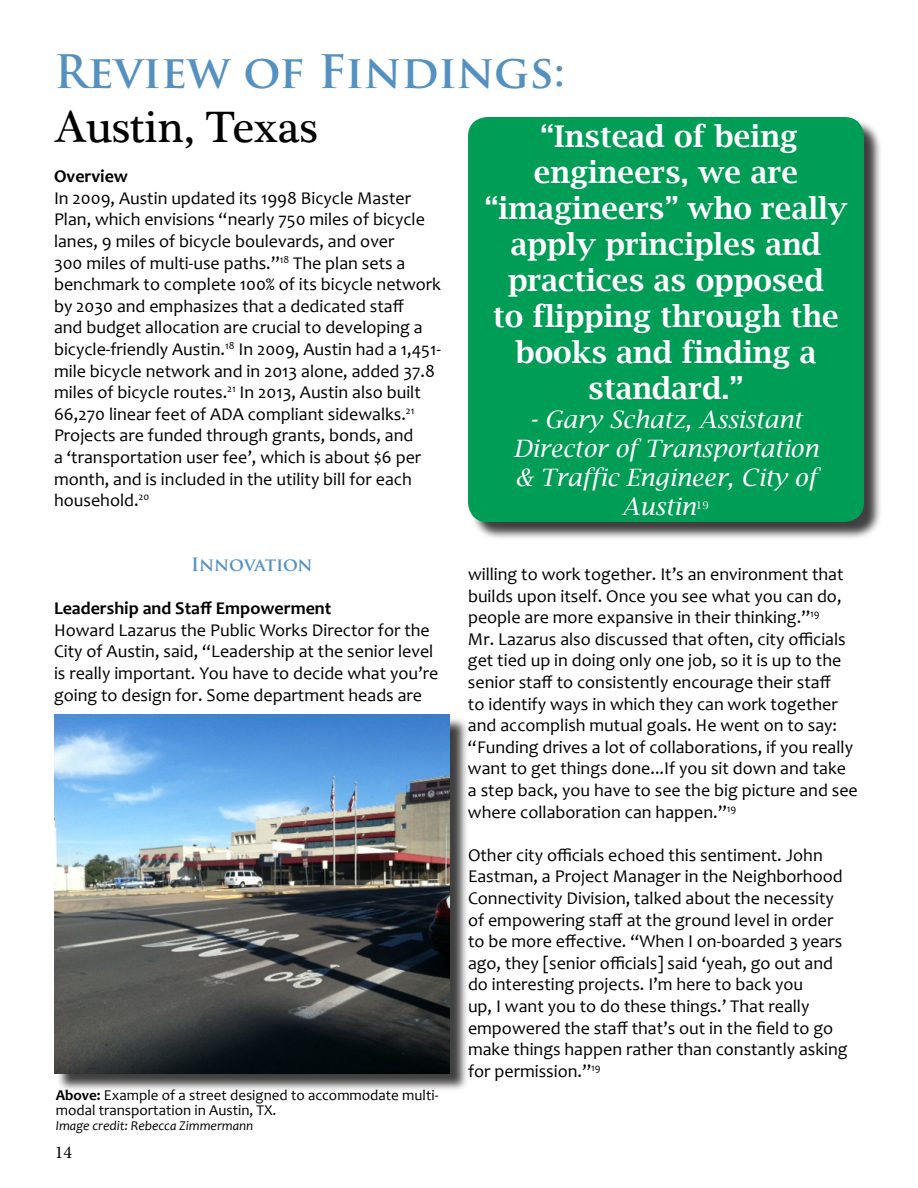
<style>
.page{position:relative;width:918px;height:1188px;background:#fff}
.page>*{position:absolute;margin:0;border:0;box-sizing:border-box;transform-origin:0 0}
.t1{font:700 45px "Trajan Pro";color:#5491c0}
.t2{font:45px "Plantagenet Cherokee";color:#000}
.t3{font:600 30px/36px "Lucida Bright";color:#fff;text-align:center}
.t4{font:italic 24px/28.8px "Lucida Bright";color:#fff;text-align:center}
.t5{font:18px/21.6px "Candara";color:#000}
.t6{font:700 18px "Candara";color:#000}
.t7{font:700 18px "Trajan Pro";letter-spacing:-.01em;color:#5491c0}
.t8{font:18px "Minion Pro";color:#000}
.t9{font:15px/15px "Candara";color:#000}
.t10{font:italic 13.5px "Candara";color:#000}
.t11{font:10.5px "Lucida Bright";color:#fff}
.s1{font-weight:700}
</style>
<div class="page">
<div style="left:470px;top:119px;width:413px;height:422px;background:#000;opacity:.75"></div>
<div style="left:468px;top:117px;width:396px;height:405px;background:#009d56;border-radius:20px"></div>
<div style="left:56px;top:716px;width:413px;height:376px;background:#000;opacity:.75"></div>
<img style="left:54px;top:714px;width:396px;height:359px">
<h1 class="t1" style="left:54px;top:43px;width:513px">Review of Findings:</h1>
<h1 class="t2" style="left:54px;top:99px;width:265px">Austin, Texas</h1>
<h2 class="t3" style="left:484px;top:119px;width:364px">“Instead of being engineers, we are “imagineers” who really apply principles and practices as opposed<br>to flipping through the books and finding a standard.”</h2>
<h3 class="t4" style="left:513px;top:405px;width:307px">- Gary Schatz, Assistant<br>Director of Transportation &amp; Traffic Engineer, City of<br>Austin</h3>
<p class="t6" style="left:54px;top:165px;width:76px">Overview</p>
<p class="t5" style="left:54px;top:187px;width:389px">In 2009, Austin updated its 1998 Bicycle Master Plan, which envisions “nearly 750 miles of bicycle lanes, 9 miles of bicycle boulevards, and over<br>300 miles of multi-use paths.”<sup>18</sup> The plan sets a benchmark to complete 100% of its bicycle network by 2030 and emphasizes that a dedicated staff<br>and budget allocation are crucial to developing a bicycle-friendly Austin.<sup>18</sup> In 2009, Austin had a 1,451- mile bicycle network and in 2013 alone, added 37.8 miles of bicycle routes.<sup>21</sup> In 2013, Austin also built 66,270 linear feet of ADA compliant sidewalks.<sup>21<br></sup>Projects are funded through grants, bonds, and<br>a ‘transportation user fee’, which is about $6 per month, and is included in the utility bill for each household.<sup>20</sup></p>
<p class="t11" style="left:696px;top:499px;width:14px">19</p>
<p class="t7" style="left:191px;top:553px;width:123px">Innovation</p>
<p class="t6" style="left:54px;top:597px;width:279px">Leadership and Staff Empowerment</p>
<p class="t5" style="left:54px;top:619px;width:386px">Howard Lazarus the Public Works Director for the City of Austin, said, “Leadership at the senior level is really important. You have to decide what you’re going to design for. Some department heads are</p>
<p class="t9" style="left:56px;top:1087px;width:384px"><span class="s1">Above:</span> Example of a street designed to accommodate multi&shy;modal transportation in Austin, TX.</p>
<p class="t10" style="left:56px;top:1117px;width:199px">Image credit: Rebecca Zimmermann</p>
<p class="t8" style="left:55px;top:1140px;width:19px">14</p>
<p class="t5" style="left:468px;top:563px;width:391px">willing to work together. It’s an environment that builds upon itself. Once you see what you can do, people are more expansive in their thinking.”<sup>19<br></sup>Mr. Lazarus also discussed that often, city officials get tied up in doing only one job, so it is up to the senior staff to consistently encourage their staff<br>to identify ways in which they can work together and accomplish mutual goals. He went on to say: “Funding drives a lot of collaborations, if you really want to get things done...If you sit down and take a step back, you have to see the big picture and see where collaboration can happen.”<sup>19</sup></p>
<p class="t5" style="left:468px;top:844px;width:381px">Other city officials echoed this sentiment. John Eastman, a Project Manager in the Neighborhood Connectivity Division, talked about the necessity of empowering staff at the ground level in order to be more effective. “When I on-boarded 3 years ago, they [senior officials] said ‘yeah, go out and do interesting projects. I’m here to back you<br>up, I want you to do these things.’ That really empowered the staff that’s out in the field to go make things happen rather than constantly asking for permission.”<sup>19</sup></p>
</div>
